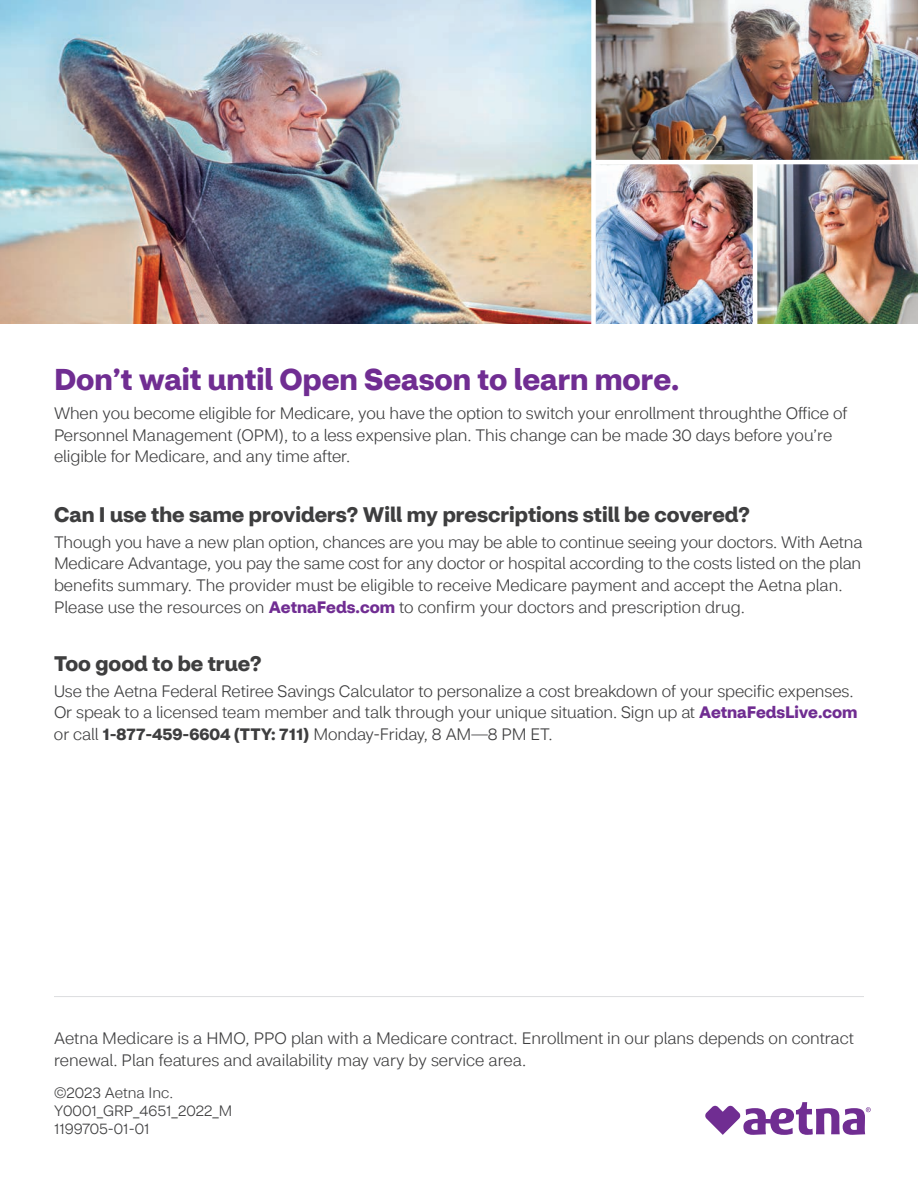
<style>
.page{position:relative;width:918px;height:1188px;background:#fff}
.page>*{position:absolute;margin:0;border:0;box-sizing:border-box;transform-origin:0 0}
.t1{font:700 30px "CVS Health Sans";color:#702d92}
.t2{font:700 21px "CVS Health Sans";color:#3e3e3f}
.t3{font:300 16.5px/21.8px "CVS Health Sans";letter-spacing:-.005em;color:#3e3e3f}
.t4{font:300 15px "CVS Health Sans";color:#3e3e3f}
.s1{font-weight:700;color:#702d92}
.s2{font-weight:700}
</style>
<div class="page">
<svg style="left:705px;top:1102px;width:166px;height:33px"></svg>
<hr style="left:54px;top:996px;width:810px;height:1px;background:#dcdddf">
<img style="left:0;top:0;width:591px;height:324px">
<img style="left:596px;top:0;width:322px;height:324px">
<hr style="left:593px;top:160px;width:325px;height:4px;background:#fff">
<hr style="left:753px;top:162px;width:4px;height:167px;background:#fff">
<h2 class="t1" style="left:54px;top:361px;width:627px">Don’t wait until Open Season to learn more.</h2>
<p class="t3" style="left:54px;top:402px;width:795px">When you become eligible for Medicare, you have the option to switch your enrollment throughthe Office of<br>Personnel Management (OPM), to a less expensive plan. This change can be made 30 days before you’re eligible for Medicare, and any time after.</p>
<h3 class="t2" style="left:54px;top:502px;width:698px">Can I use the same providers? Will my prescriptions still be covered?</h3>
<p class="t3" style="left:54px;top:531px;width:810px">Though you have a new plan option, chances are you may be able to continue seeing your doctors. With Aetna Medicare Advantage, you pay the same cost for any doctor or hospital according to the costs listed on the plan benefits summary. The provider must be eligible to receive Medicare payment and accept the Aetna plan.<br>Please use the resources on <span class="s1">AetnaFeds.com</span> to confirm your doctors and prescription drug.</p>
<h3 class="t2" style="left:54px;top:651px;width:209px">Too good to be true?</h3>
<p class="t3" style="left:54px;top:680px;width:805px">Use the Aetna Federal Retiree Savings Calculator to personalize a cost breakdown of your specific expenses.<br>Or speak to a licensed team member and talk through your unique situation. Sign up at <span class="s1">AetnaFedsLive.com </span>or call <span class="s2">1-877-459-6604 (TTY: 711)</span> Monday-Friday, 8 AM—8 PM ET.</p>
<p class="t3" style="left:54px;top:1028px;width:801px">Aetna Medicare is a HMO, PPO plan with a Medicare contract. Enrollment in our plans depends on contract renewal. Plan features and availability may vary by service area.</p>
<p class="t4" style="left:54px;top:1084px;width:121px">©2023 Aetna Inc.</p>
<p class="t4" style="left:54px;top:1102px;width:180px">Y0001_GRP_4651_2022_M</p>
<p class="t4" style="left:54px;top:1120px;width:97px">1199705-01-01</p>
</div>
